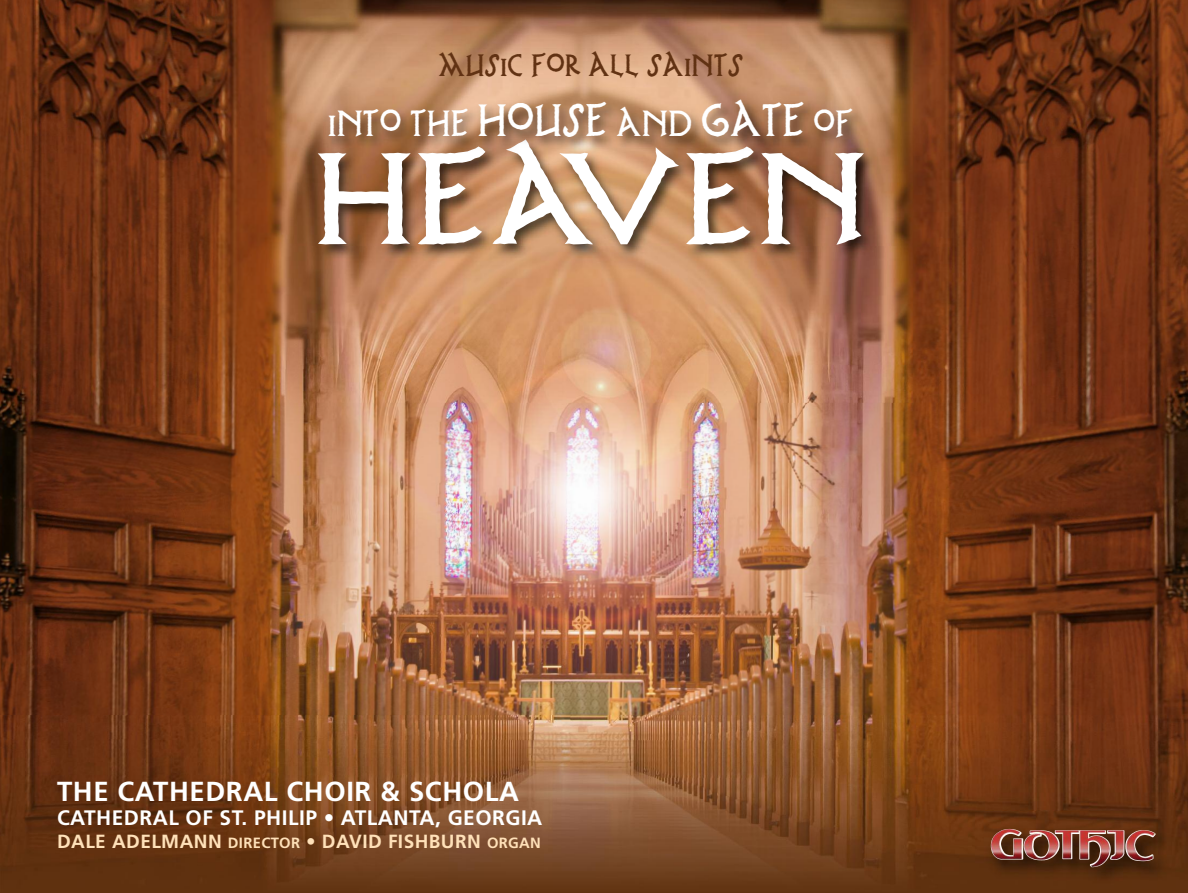
<style>
.page{position:relative;width:1188px;height:893px;background:#fff}
.page>*{position:absolute;margin:0;border:0;box-sizing:border-box;transform-origin:0 0}
.t1{font:35.25px "Possum Saltare NF";color:#fff}
.t2{font:29.85px "Possum Saltare NF";color:#613213}
.t3{font:700 27.45px "Frutiger";letter-spacing:.02em;color:#fff}
.t4{font:700 21px "Frutiger";letter-spacing:.02em;color:#fff}
.t5{font:700 19.05px "Frutiger";letter-spacing:.02em;color:#ffe1b9}
.s1{font-size:43.95px}
.s2{font-size:14.85px}
</style>
<div class="page">
<img style="left:0;top:0;width:1188px;height:715px">
<img style="left:0;top:715px;width:1188px;height:178px">
<img style="left:281px;top:10px;width:632px;height:393px">
<img style="left:298px;top:10px;width:598px;height:235px">
<img style="left:318px;top:146px;width:167px;height:98px">
<img style="left:493px;top:139px;width:100px;height:105px">
<img style="left:559px;top:146px;width:305px;height:99px">
<img style="left:976px;top:811px;width:212px;height:82px">
<img style="left:991px;top:828px;width:133px;height:39px">
<h2 class="t2" style="left:438px;top:45px;width:307px">MUSIC FOR ALL SAINTS</h2>
<h1 class="t1" style="left:328px;top:100px;width:527px">INTO THE <span class="s1">HOUSE</span> AND <span class="s1">GATE</span> OF</h1>
<h3 class="t3" style="left:57px;top:780px;width:464px">THE CATHEDRAL CHOIR &amp; SCHOLA</h3>
<p class="t4" style="left:57px;top:808px;width:487px">CATHEDRAL OF ST. PHILIP • ATLANTA, GEORGIA</p>
<p class="t5" style="left:57px;top:833px;width:486px">DALE ADELMANN <span class="s2">DIRECTOR</span> • DAVID FISHBURN <span class="s2">ORGAN</span></p>
</div>
